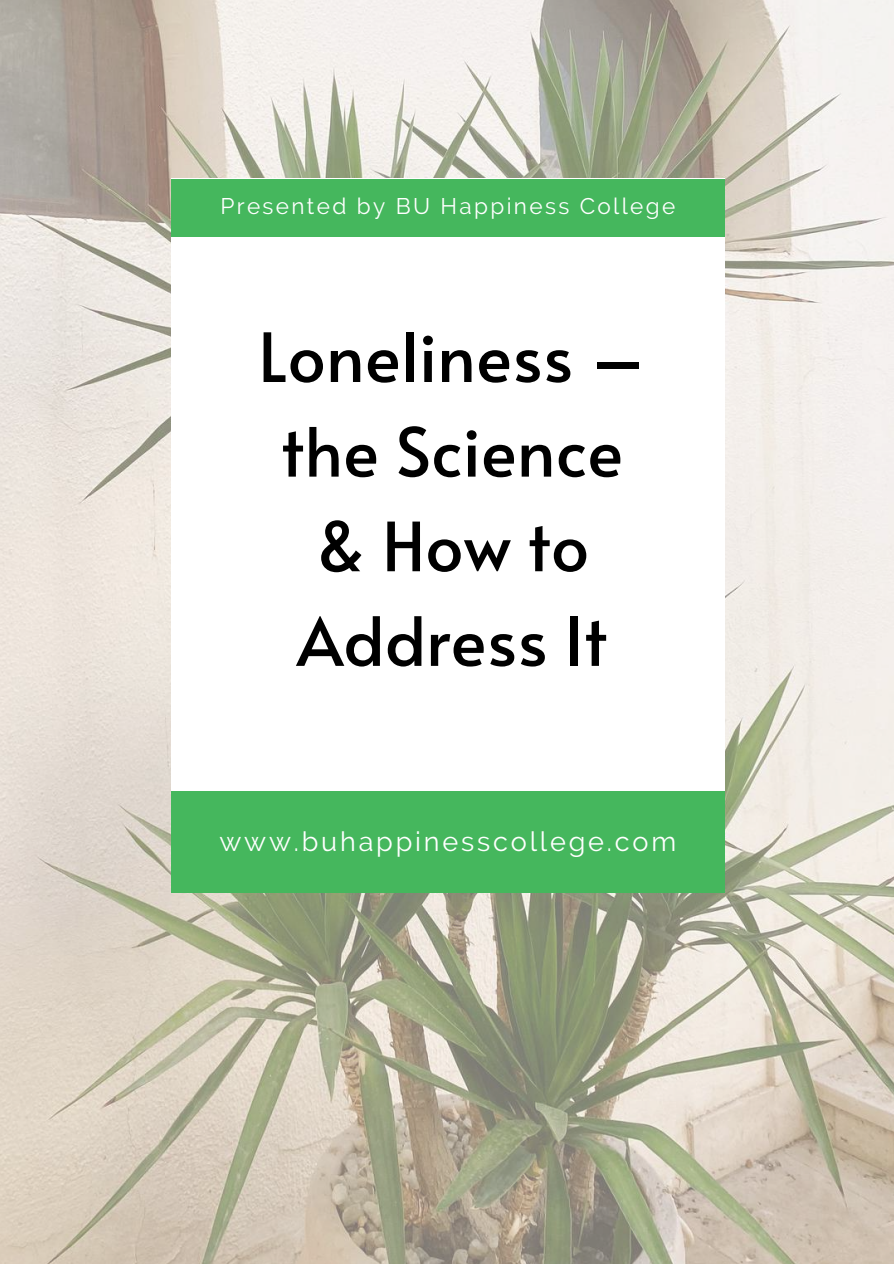
<style>
.page{position:relative;width:894px;height:1264px;background:#fff}
.page>*{position:absolute;margin:0;border:0;box-sizing:border-box;transform-origin:0 0}
.t1{font:67.5px/94.7px "Alata";color:#000;text-align:center}
.t2{font:27px "Raleway";letter-spacing:.105em;color:#fff}
.t3{font:22.5px "Raleway";letter-spacing:.105em;color:#fff}
</style>
<div class="page">
<img style="left:0;top:0;width:893px;height:1263px">
<div style="left:171px;top:179px;width:553px;height:712px;background:#fff"></div>
<div style="left:171px;top:791px;width:553px;height:101px;background:#45b75d"></div>
<div style="left:171px;top:179px;width:553px;height:57px;background:#45b75d"></div>
<p class="t3" style="left:220px;top:193px;width:456px">Presented by BU Happiness College</p>
<p class="t1" style="left:258px;top:307px;width:389px">Loneliness – the Science &amp; How to<br>Address It</p>
<p class="t2" style="left:219px;top:826px;width:458px">www.buhappinesscollege.com</p>
</div>
